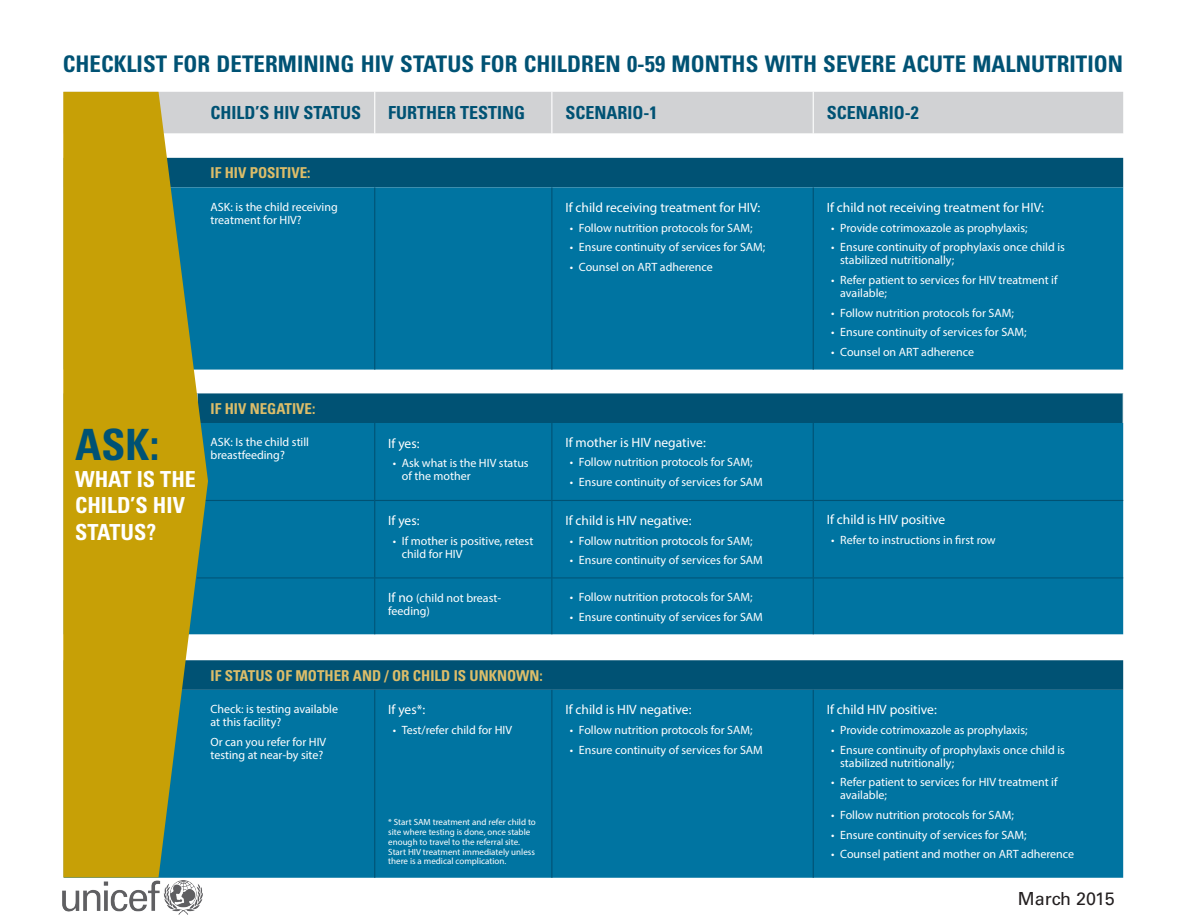
<style>
.page{position:relative;width:1188px;height:918px;background:#fff}
.page>*{position:absolute;margin:0;border:0;box-sizing:border-box;transform-origin:0 0}
.t1{font:700 condensed 43.2px "Univers";color:#005274}
.t2{font:700 condensed 22.8px "Univers";letter-spacing:.005em;color:#005274}
.t3{font:700 condensed 22.2px/26.5px "Univers";letter-spacing:.005em;color:#fff}
.t4{font:700 condensed 18px "Univers";color:#005274}
.t5{font:18px "Univers LT Std";color:#231f20}
.t6{font:700 condensed 15px "Univers";color:#dcbd69}
.t7{font:13.5px "Myriad Pro";color:#fff}
.t8{font:12px/12.9px "Myriad Pro";color:#fff}
.t9{font:9px/9.8px "Myriad Pro";color:#fff}
.s1{font-size:13.5px}
</style>
<div class="page">
<div style="left:208px;top:92px;width:915px;height:42px;background:#d1d2d4"></div>
<div style="left:208px;top:158px;width:915px;height:29px;background:#005274"></div>
<div style="left:208px;top:187px;width:915px;height:691px;background:#0074a1"></div>
<svg style="left:208px;top:393px;width:915px;height:297px;fill:#005274"></svg>
<div style="left:208px;top:423px;width:915px;height:211px;background:#0074a1"></div>
<hr style="left:197px;top:578px;width:178px;height:1px;background:#005274">
<hr style="left:375px;top:578px;width:177px;height:1px;background:#005274">
<hr style="left:552px;top:578px;width:261px;height:1px;background:#005274">
<hr style="left:813px;top:578px;width:310px;height:1px;background:#005274">
<hr style="left:374px;top:578px;width:1px;height:56px;background:#005274">
<hr style="left:552px;top:578px;width:1px;height:56px;background:#005274">
<hr style="left:813px;top:578px;width:1px;height:56px;background:#005274">
<hr style="left:374px;top:187px;width:1px;height:183px;background:#005274">
<hr style="left:551px;top:187px;width:1px;height:183px;background:#005274">
<hr style="left:813px;top:187px;width:1px;height:183px;background:#005274">
<hr style="left:374px;top:423px;width:1px;height:77px;background:#005274">
<hr style="left:551px;top:423px;width:1px;height:77px;background:#005274">
<hr style="left:813px;top:423px;width:1px;height:77px;background:#005274">
<hr style="left:374px;top:501px;width:1px;height:77px;background:#005274">
<hr style="left:551px;top:501px;width:1px;height:77px;background:#005274">
<hr style="left:813px;top:501px;width:1px;height:77px;background:#005274">
<hr style="left:197px;top:500px;width:178px;height:1px;background:#005274">
<hr style="left:375px;top:500px;width:177px;height:1px;background:#005274">
<hr style="left:552px;top:500px;width:261px;height:1px;background:#005274">
<hr style="left:813px;top:500px;width:310px;height:1px;background:#005274">
<hr style="left:374px;top:690px;width:1px;height:188px;background:#005274">
<hr style="left:551px;top:690px;width:1px;height:188px;background:#005274">
<hr style="left:813px;top:690px;width:1px;height:188px;background:#005274">
<hr style="left:374px;top:92px;width:1px;height:42px;background:#fff">
<hr style="left:551px;top:92px;width:1px;height:42px;background:#fff">
<hr style="left:813px;top:92px;width:1px;height:42px;background:#fff">
<svg style="left:63px;top:92px;width:145px;height:786px;background:#ac9b22"></svg>
<img style="left:63px;top:881px;width:139px;height:33px">
<h2 class="t2" style="left:63px;top:50px;width:1062px">CHECKLIST FOR DETERMINING HIV STATUS FOR CHILDREN 0-59 MONTHS WITH SEVERE ACUTE MALNUTRITION</h2>
<h3 class="t4" style="left:211px;top:102px;width:152px">CHILD’S HIV STATUS</h3>
<h3 class="t4" style="left:388px;top:102px;width:139px">FURTHER TESTING</h3>
<h3 class="t4" style="left:565px;top:102px;width:94px">SCENARIO-1</h3>
<h3 class="t4" style="left:827px;top:102px;width:94px">SCENARIO-2</h3>
<p class="t6" style="left:211px;top:164px;width:102px">IF HIV POSITIVE:</p>
<p class="t8" style="left:211px;top:200px;width:129px">ASK: is the child receiving treatment for HIV?</p>
<p class="t7" style="left:565px;top:199px;width:196px">If child receiving treatment for HIV:</p>
<p class="t8" style="left:570px;top:221px;width:184px">• Follow nutrition protocols for SAM;</p>
<p class="t8" style="left:570px;top:241px;width:197px">• Ensure continuity of services for SAM;</p>
<p class="t8" style="left:570px;top:260px;width:144px">• Counsel on ART adherence</p>
<h1 class="t1" style="left:75px;top:418px;width:86px">ASK:</h1>
<h3 class="t3" style="left:75px;top:465px;width:123px">WHAT IS THE<br>CHILD’S HIV<br>STATUS?</h3>
<p class="t6" style="left:211px;top:399px;width:106px">IF HIV NEGATIVE:</p>
<p class="t8" style="left:211px;top:436px;width:100px">ASK: Is the child still breastfeeding?</p>
<p class="t7" style="left:388px;top:435px;width:33px">If yes:</p>
<p class="t8" style="left:402px;top:457px;width:128px;text-indent:-9px">• Ask what is the HIV status of the mother</p>
<p class="t7" style="left:388px;top:512px;width:33px">If yes:</p>
<p class="t8" style="left:402px;top:534px;width:133px;text-indent:-9px">• If mother is positive, retest child for HIV</p>
<p class="t7" style="left:565px;top:434px;width:142px">If mother is HIV negative:</p>
<p class="t8" style="left:570px;top:456px;width:184px">• Follow nutrition protocols for SAM;</p>
<p class="t8" style="left:570px;top:475px;width:194px">• Ensure continuity of services for SAM</p>
<p class="t7" style="left:565px;top:512px;width:128px">If child is HIV negative:</p>
<p class="t8" style="left:570px;top:534px;width:184px">• Follow nutrition protocols for SAM;</p>
<p class="t8" style="left:570px;top:554px;width:194px">• Ensure continuity of services for SAM</p>
<p class="t8" style="left:388px;top:592px;width:114px"><span class="s1">If no</span> (child not breast&shy;feeding)</p>
<p class="t8" style="left:570px;top:590px;width:184px">• Follow nutrition protocols for SAM;</p>
<p class="t8" style="left:570px;top:610px;width:194px">• Ensure continuity of services for SAM</p>
<p class="t6" style="left:211px;top:666px;width:334px">IF STATUS OF MOTHER AND / OR CHILD IS UNKNOWN:</p>
<p class="t8" style="left:211px;top:702px;width:129px">Check: is testing available at this facility?</p>
<p class="t8" style="left:211px;top:735px;width:117px">Or can you refer for HIV testing at near-by site?</p>
<p class="t7" style="left:388px;top:702px;width:38px">If yes*:</p>
<p class="t8" style="left:393px;top:723px;width:121px">• Test/refer child for HIV</p>
<p class="t7" style="left:565px;top:702px;width:128px">If child is HIV negative:</p>
<p class="t8" style="left:570px;top:723px;width:184px">• Follow nutrition protocols for SAM;</p>
<p class="t8" style="left:570px;top:743px;width:194px">• Ensure continuity of services for SAM</p>
<p class="t9" style="left:388px;top:817px;width:149px">* Start SAM treatment and refer child to site where testing is done, once stable enough to travel to the referral site.<br>Start HIV treatment immediately unless there is a medical complication.</p>
<p class="t7" style="left:827px;top:199px;width:219px">If child not receiving treatment for HIV:</p>
<p class="t8" style="left:831px;top:221px;width:198px">• Provide cotrimoxazole as prophylaxis;</p>
<p class="t8" style="left:840px;top:241px;width:226px;text-indent:-9px">• Ensure continuity of prophylaxis once child is stabilized nutritionally;</p>
<p class="t8" style="left:840px;top:273px;width:219px;text-indent:-9px">• Refer patient to services for HIV treatment if available;</p>
<p class="t8" style="left:831px;top:306px;width:184px">• Follow nutrition protocols for SAM;</p>
<p class="t8" style="left:831px;top:326px;width:197px">• Ensure continuity of services for SAM;</p>
<p class="t8" style="left:831px;top:345px;width:144px">• Counsel on ART adherence</p>
<p class="t7" style="left:827px;top:511px;width:120px">If child is HIV positive</p>
<p class="t8" style="left:831px;top:533px;width:166px">• Refer to instructions in first row</p>
<p class="t7" style="left:827px;top:702px;width:112px">If child HIV positive:</p>
<p class="t8" style="left:831px;top:723px;width:198px">• Provide cotrimoxazole as prophylaxis;</p>
<p class="t8" style="left:840px;top:743px;width:226px;text-indent:-9px">• Ensure continuity of prophylaxis once child is stabilized nutritionally;</p>
<p class="t8" style="left:840px;top:776px;width:219px;text-indent:-9px">• Refer patient to services for HIV treatment if available;</p>
<p class="t8" style="left:831px;top:808px;width:184px">• Follow nutrition protocols for SAM;</p>
<p class="t8" style="left:831px;top:828px;width:197px">• Ensure continuity of services for SAM;</p>
<p class="t8" style="left:831px;top:848px;width:244px">• Counsel patient and mother on ART adherence</p>
<h3 class="t5" style="left:1018px;top:888px;width:98px">March 2015</h3>
</div>
